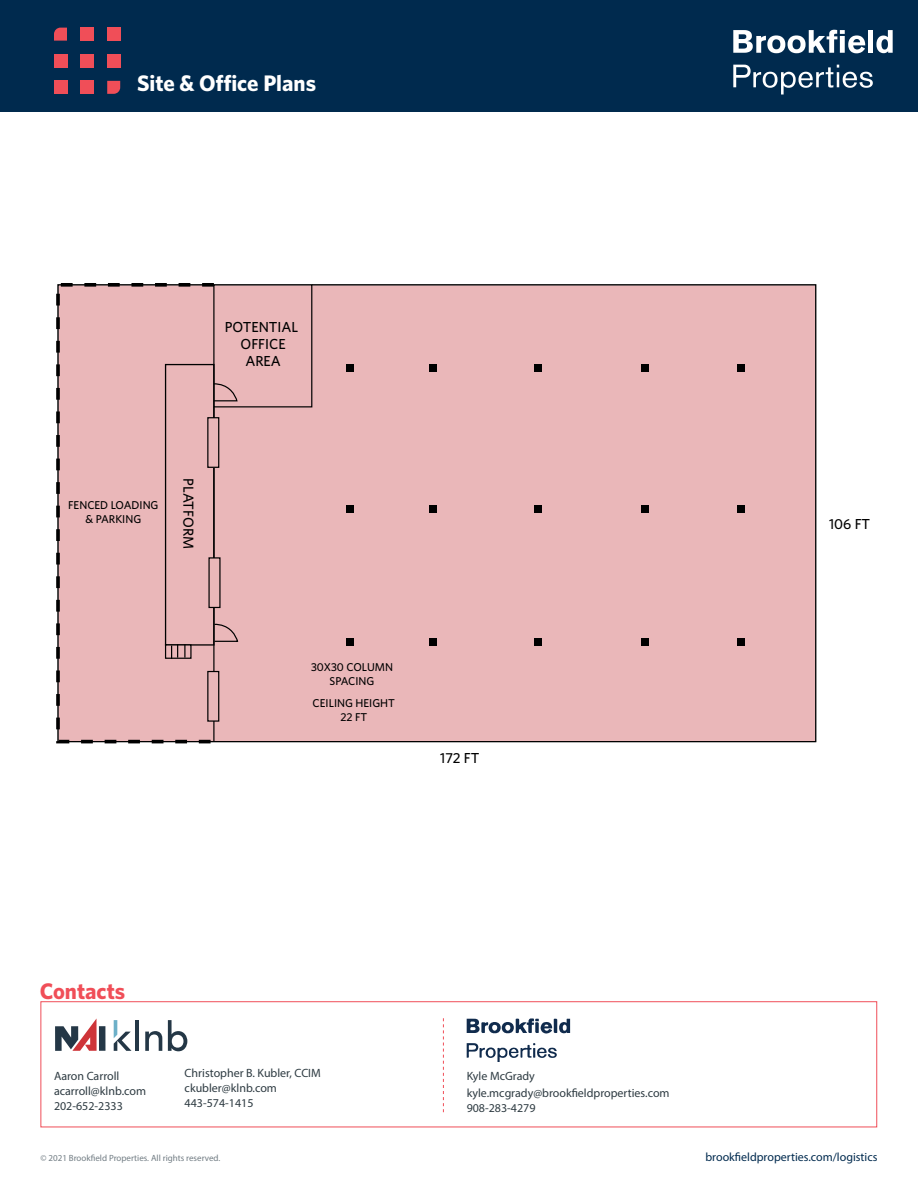
<style>
.page{position:relative;width:918px;height:1188px;background:#fff}
.page>*{position:absolute;margin:0;border:0;box-sizing:border-box;transform-origin:0 0}
.t1{font:700 22.5px "Whitney";color:#fff}
.t2{font:700 22.5px "Whitney";color:#f04e58}
.t3{font:500 14.55px/17.4px "Whitney";color:#000;text-align:center}
.t4{font:12px/15px "Myriad Pro";color:#2e3b42}
.t5{font:12px "Myriad Pro";color:#002a4e}
.t6{font:500 11.4px/13.6px "Whitney";color:#000;text-align:center}
.t7{font:9px "Myriad Pro";color:#727d84}
</style>
<div class="page">
<div style="left:58px;top:285px;width:758px;height:457px;background:#eab7b9"></div>
<div style="left:56px;top:283px;width:160px;height:460px;border:4px dashed #000"></div>
<svg style="left:443px;top:1018px;width:1px;height:94px"></svg>
<div style="left:99px;top:1026px;width:6px;height:25px;background:#243746"></div>
<svg style="left:55px;top:1018px;width:42px;height:33px"></svg>
<svg style="left:114px;top:1020px;width:18px;height:31px"></svg>
<hr style="left:135px;top:1020px;width:4px;height:31px;background:#243746">
<svg style="left:145px;top:1031px;width:17px;height:20px"></svg>
<svg style="left:168px;top:1020px;width:19px;height:31px"></svg>
<svg style="left:467px;top:1018px;width:103px;height:16px"></svg>
<svg style="left:467px;top:1043px;width:90px;height:19px"></svg>
<div style="left:0;top:0;width:918px;height:111px;background:#002a4e"></div>
<svg style="left:733px;top:30px;width:132px;height:23px"></svg>
<div style="left:868px;top:30px;width:5px;height:23px;background:#fff"></div>
<svg style="left:876px;top:30px;width:17px;height:23px"></svg>
<svg style="left:733px;top:65px;width:140px;height:29px"></svg>
<div style="left:107px;top:28px;width:13px;height:13px;background:#f04e58"></div>
<div style="left:81px;top:28px;width:13px;height:13px;background:#f04e58"></div>
<div style="left:107px;top:54px;width:13px;height:13px;background:#f04e58"></div>
<div style="left:54px;top:54px;width:13px;height:13px;background:#f04e58"></div>
<div style="left:81px;top:54px;width:13px;height:13px;background:#f04e58"></div>
<div style="left:81px;top:81px;width:13px;height:13px;background:#f04e58"></div>
<div style="left:54px;top:81px;width:13px;height:13px;background:#f04e58"></div>
<svg style="left:54px;top:28px;width:13px;height:13px"></svg>
<svg style="left:107px;top:81px;width:13px;height:13px"></svg>
<div style="left:40px;top:1001px;width:837px;height:126px;border:1px solid #f04e58"></div>
<h1 class="t1" style="left:137px;top:68px;width:180px">Site &amp; Office Plans</h1>
<p class="t3" style="left:225px;top:318px;width:75px">POTENTIAL<br>OFFICE<br>AREA</p>
<p class="t6" style="left:68px;top:498px;width:92px">FENCED LOADING &amp; PARKING</p>
<p class="t3" style="left:197px;top:478px;width:72px;rotate:90deg">PLATFORM</p>
<p class="t6" style="left:311px;top:660px;width:84px">30X30 COLUMN<br>SPACING</p>
<p class="t6" style="left:313px;top:696px;width:84px">CEILING HEIGHT<br>22 FT</p>
<p class="t3" style="left:440px;top:749px;width:41px">172 FT</p>
<h1 class="t2" style="left:40px;top:976px;width:87px">Contacts</h1>
<p class="t4" style="left:54px;top:1068px;width:94px">Aaron Carroll acarroll@klnb.com<br>202-652-2333</p>
<p class="t4" style="left:185px;top:1065px;width:138px">Christopher B. Kubler, CCIM ckubler@klnb.com<br>443-574-1415</p>
<p class="t4" style="left:467px;top:1068px;width:204px;line-height:16.5px">Kyle McGrady kyle.mcgrady@brookfieldproperties.com</p>
<p class="t4" style="left:467px;top:1100px;width:70px">908-283-4279</p>
<p class="t3" style="left:829px;top:515px;width:43px">106 FT</p>
<p class="t7" style="left:40px;top:1152px;width:181px">© 2021 Brookfield Properties. All rights reserved.</p>
<p class="t5" style="left:705px;top:1150px;width:174px">brookfieldproperties.com/logistics</p>
</div>
